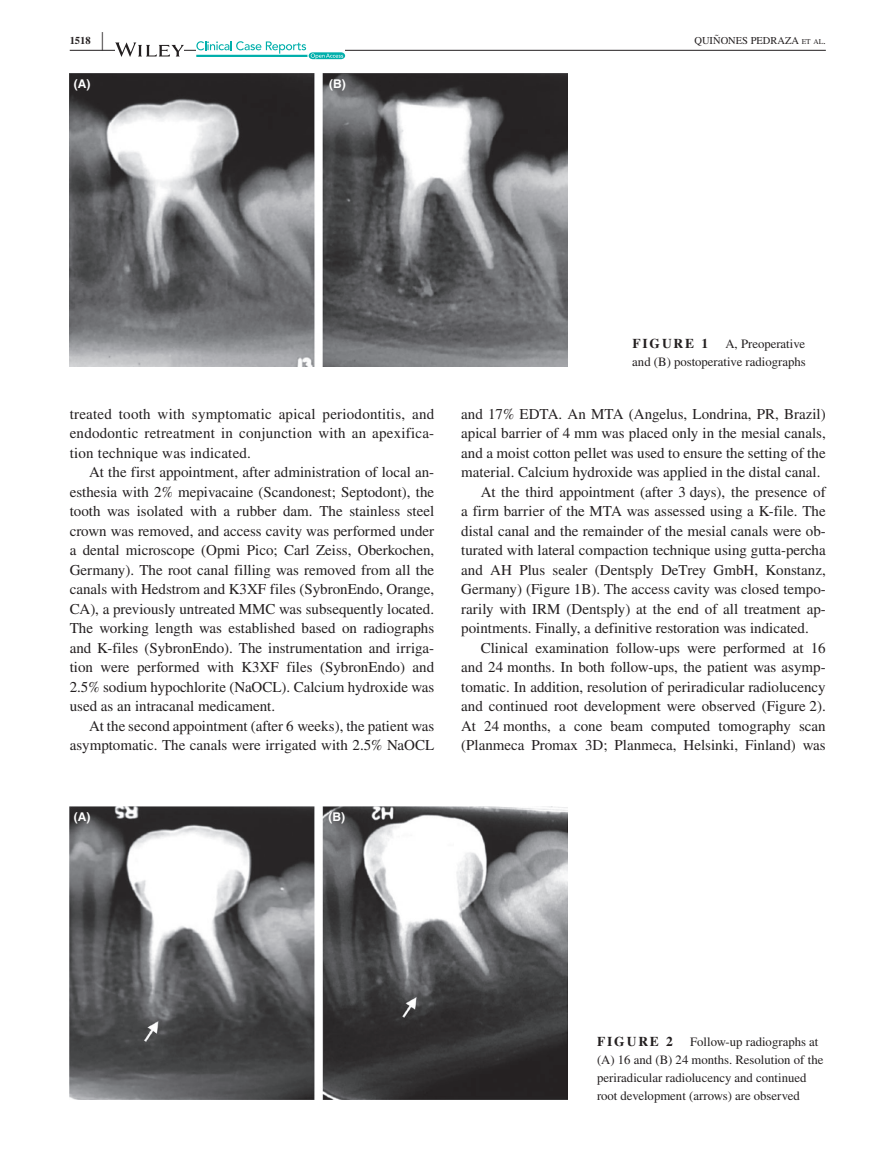
<style>
.page{position:relative;width:893px;height:1174px;background:#fff}
.page>*{position:absolute;margin:0;border:0;box-sizing:border-box;transform-origin:0 0}
.t1{font:700 25.95px "STIX";color:#231f20;scale:.36 1}
.t2{font:15px/19.5px "STIX";color:#231f20;text-align:justify}
.t3{font:700 13.5px "STIX";letter-spacing:.14em;color:#231f20}
.t4{font:12.75px/18px "STIX";color:#231f20;text-align:right}
.t5{font:700 12px "Helvetica";color:#fff}
.t6{font:10.5px "STIX";color:#231f20}
.t7{font:700 10.5px "STIX";color:#231f20}
.s1{font-size:7.35px}
</style>
<div class="page">
<hr style="left:70px;top:50px;width:756px;height:1px;background:#231f20">
<svg style="left:115px;top:42px;width:69px;height:15px"></svg>
<svg style="left:196px;top:41px;width:149px;height:18px"></svg>
<img style="left:70px;top:73px;width:497px;height:294px">
<img style="left:70px;top:806px;width:498px;height:293px">
<p class="t7" style="left:70px;top:34px;width:22px">1518</p>
<h1 class="t1" style="left:102px;top:26px;width:7px">|</h1>
<p class="t6" style="left:694px;top:33px;width:133px">QUIÑONES PEDRAZA <span class="s1">et al</span>.</p>
<p class="t5" style="left:74px;top:76px;width:18px">(A)</p>
<p class="t5" style="left:329px;top:76px;width:18px">(B)</p>
<p class="t2" style="left:70px;top:405px;width:366px">treated tooth with symptomatic apical periodontitis, and endodontic retreatment in conjunction with an apexifica&shy;tion technique was indicated.</p>
<p class="t2" style="left:70px;top:463px;width:366px;text-indent:20px">At the first appointment, after administration of local an&shy;esthesia with 2% mepivacaine (Scandonest; Septodont), the tooth was isolated with a rubber dam. The stainless steel crown was removed, and access cavity was performed under a dental microscope (Opmi Pico; Carl Zeiss, Oberkochen, Germany). The root canal filling was removed from all the canals with Hedstrom and K3XF files (SybronEndo, Orange, CA), a previously untreated MMC was subsequently located.<br>The working length was established based on radiographs and K-files (SybronEndo). The instrumentation and irriga&shy;tion were performed with K3XF files (SybronEndo) and 2.5% sodium hypochlorite (NaOCL). Calcium hydroxide was used as an intracanal medicament.</p>
<p class="t2" style="left:70px;top:717px;width:366px;text-align:right">At the second appointment (after 6 weeks), the patient was asymptomatic. The canals were irrigated with 2.5% NaOCL</p>
<p class="t5" style="left:74px;top:809px;width:18px">(A)</p>
<p class="t5" style="left:329px;top:809px;width:18px">(B)</p>
<p class="t3" style="left:632px;top:336px;width:77px">FIGURE 1</p>
<p class="t4" style="left:632px;top:336px;width:175px">A, Preoperative<br>and (B) postoperative radiographs</p>
<p class="t2" style="left:461px;top:405px;width:366px">and 17% EDTA. An MTA (Angelus, Londrina, PR, Brazil)</p>
<p class="t2" style="left:461px;top:424px;width:366px">apical barrier of 4 mm was placed only in the mesial canals,</p>
<p class="t2" style="left:461px;top:444px;width:366px">and a moist cotton pellet was used to ensure the setting of the</p>
<p class="t2" style="left:461px;top:463px;width:361px">material. Calcium hydroxide was applied in the distal canal.</p>
<p class="t2" style="left:481px;top:483px;width:347px">At the third appointment (after 3 days), the presence of</p>
<p class="t2" style="left:461px;top:502px;width:366px">a firm barrier of the MTA was assessed using a K-file. The</p>
<p class="t2" style="left:461px;top:522px;width:366px">distal canal and the remainder of the mesial canals were ob-</p>
<p class="t2" style="left:461px;top:541px;width:366px">turated with lateral compaction technique using gutta-percha</p>
<p class="t2" style="left:461px;top:561px;width:366px">and AH Plus sealer (Dentsply DeTrey GmbH, Konstanz,</p>
<p class="t2" style="left:461px;top:580px;width:366px">Germany) (Figure 1B). The access cavity was closed tempo-</p>
<p class="t2" style="left:461px;top:600px;width:366px">rarily with IRM (Dentsply) at the end of all treatment ap-</p>
<p class="t2" style="left:461px;top:619px;width:349px">pointments. Finally, a definitive restoration was indicated.</p>
<p class="t2" style="left:481px;top:639px;width:347px">Clinical examination follow-ups were performed at 16</p>
<p class="t2" style="left:461px;top:658px;width:366px">and 24 months. In both follow-ups, the patient was asymp-</p>
<p class="t2" style="left:461px;top:678px;width:366px">tomatic. In addition, resolution of periradicular radiolucency</p>
<p class="t2" style="left:461px;top:697px;width:366px">and continued root development were observed (Figure 2).</p>
<p class="t2" style="left:461px;top:717px;width:366px">At 24 months, a cone beam computed tomography scan</p>
<p class="t2" style="left:461px;top:736px;width:366px">(Planmeca Promax 3D; Planmeca, Helsinki, Finland) was</p>
<p class="t3" style="left:597px;top:1033px;width:77px">FIGURE 2</p>
<p class="t4" style="left:597px;top:1033px;width:228px;text-align:left;text-indent:93px">Follow-up radiographs at (A) 16 and (B) 24 months. Resolution of the periradicular radiolucency and continued root development (arrows) are observed</p>
</div>
